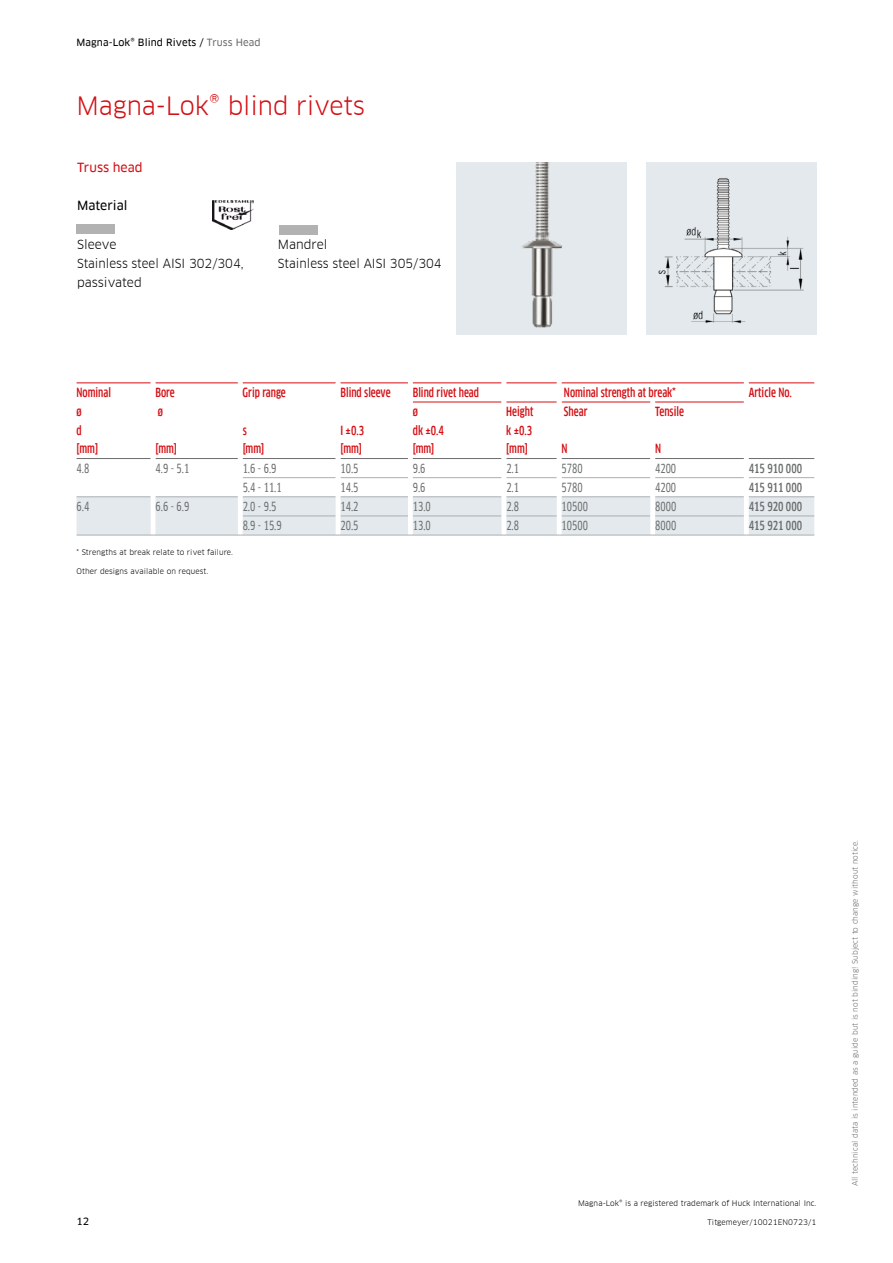
<style>
.page{position:relative;width:893px;height:1263px;background:#fff}
.page>*{position:absolute;margin:0;border:0;box-sizing:border-box;transform-origin:0 0}
.t1{font:24.75px "Clan Offc Pro";letter-spacing:-.005em;color:#d40f14}
.t2{font:500 condensed 12.3px/19.2px "Clan Offc Pro";color:#d40f14}
.t3{font:12.3px "Clan Offc Pro Cond News";color:#6b6e6e}
.t4{font:12.3px "Clan Offc Pro";color:#000;scale:.96 1}
.t5{font:500 condensed 12.3px "Clan Offc Pro";color:#6b6e6e}
.t6{font:12.3px "Clan Offc Pro";color:#000}
.t7{font:12.3px "Clan Offc Pro News";color:#d40f14}
.t8{font:12.3px "Clan Offc Pro News";color:#000}
.t9{font:9.75px "Clan Offc Pro News";letter-spacing:.01em;color:#000}
.t10{font:7.5px "Clan Offc Pro";letter-spacing:.01em;color:#000}
.t11{font:7.5px "Clan Offc Pro";letter-spacing:.01em;color:#6b6e6e}
.s1{color:#6b6e6e}
</style>
<div class="page">
<div style="left:646px;top:163px;width:170px;height:172px;background:#e3e9ec"></div>
<img style="left:658px;top:178px;width:146px;height:146px">
<img style="left:456px;top:163px;width:171px;height:172px">
<div style="left:77px;top:224px;width:38px;height:10px;background:#b3b2b2"></div>
<div style="left:279px;top:225px;width:38px;height:9px;background:#b3b2b2"></div>
<svg style="left:77px;top:497px;width:737px;height:38px;background:#e1e7ea"></svg>
<hr style="left:77px;top:383px;width:74px;height:1px;background:#d40f14">
<hr style="left:155px;top:383px;width:83px;height:1px;background:#d40f14">
<hr style="left:243px;top:383px;width:93px;height:1px;background:#d40f14">
<hr style="left:340px;top:383px;width:68px;height:1px;background:#d40f14">
<hr style="left:413px;top:383px;width:88px;height:1px;background:#d40f14">
<hr style="left:506px;top:383px;width:51px;height:1px;background:#d40f14">
<hr style="left:562px;top:383px;width:91px;height:1px;background:#d40f14">
<hr style="left:653px;top:383px;width:91px;height:1px;background:#d40f14">
<hr style="left:749px;top:383px;width:65px;height:1px;background:#d40f14">
<hr style="left:413px;top:402px;width:88px;height:1px;background:#d40f14">
<hr style="left:506px;top:402px;width:51px;height:1px;background:#d40f14">
<hr style="left:562px;top:402px;width:88px;height:1px;background:#d40f14">
<hr style="left:655px;top:402px;width:89px;height:1px;background:#d40f14">
<hr style="left:77px;top:458px;width:74px;height:1px;background:#6b6e6e">
<hr style="left:155px;top:458px;width:83px;height:1px;background:#6b6e6e">
<hr style="left:243px;top:458px;width:93px;height:1px;background:#6b6e6e">
<hr style="left:340px;top:458px;width:68px;height:1px;background:#6b6e6e">
<hr style="left:413px;top:458px;width:88px;height:1px;background:#6b6e6e">
<hr style="left:506px;top:458px;width:51px;height:1px;background:#6b6e6e">
<hr style="left:562px;top:458px;width:88px;height:1px;background:#6b6e6e">
<hr style="left:655px;top:458px;width:89px;height:1px;background:#6b6e6e">
<hr style="left:749px;top:458px;width:65px;height:1px;background:#6b6e6e">
<hr style="left:243px;top:477px;width:93px;height:1px;background:#acafb2">
<hr style="left:340px;top:477px;width:68px;height:1px;background:#acafb2">
<hr style="left:413px;top:477px;width:88px;height:1px;background:#acafb2">
<hr style="left:506px;top:477px;width:51px;height:1px;background:#acafb2">
<hr style="left:562px;top:477px;width:88px;height:1px;background:#acafb2">
<hr style="left:655px;top:477px;width:89px;height:1px;background:#acafb2">
<hr style="left:749px;top:477px;width:65px;height:1px;background:#acafb2">
<hr style="left:77px;top:496px;width:74px;height:1px;background:#acafb2">
<hr style="left:243px;top:496px;width:93px;height:1px;background:#acafb2">
<hr style="left:340px;top:496px;width:68px;height:1px;background:#acafb2">
<hr style="left:413px;top:496px;width:88px;height:1px;background:#acafb2">
<hr style="left:506px;top:496px;width:51px;height:1px;background:#acafb2">
<hr style="left:562px;top:496px;width:88px;height:1px;background:#acafb2">
<hr style="left:655px;top:496px;width:89px;height:1px;background:#acafb2">
<hr style="left:749px;top:496px;width:65px;height:1px;background:#acafb2">
<hr style="left:243px;top:516px;width:93px;height:1px;background:#acafb2">
<hr style="left:340px;top:516px;width:68px;height:1px;background:#acafb2">
<hr style="left:413px;top:516px;width:88px;height:1px;background:#acafb2">
<hr style="left:506px;top:516px;width:51px;height:1px;background:#acafb2">
<hr style="left:562px;top:516px;width:88px;height:1px;background:#acafb2">
<hr style="left:655px;top:516px;width:89px;height:1px;background:#acafb2">
<hr style="left:749px;top:516px;width:65px;height:1px;background:#acafb2">
<hr style="left:155px;top:496px;width:83px;height:1px;background:#acafb2">
<hr style="left:151px;top:497px;width:4px;height:19px;background:#fff">
<div style="left:238px;top:497px;width:5px;height:19px;background:#fff"></div>
<hr style="left:336px;top:497px;width:4px;height:19px;background:#fff">
<div style="left:408px;top:497px;width:5px;height:19px;background:#fff"></div>
<div style="left:501px;top:497px;width:5px;height:19px;background:#fff"></div>
<div style="left:557px;top:497px;width:5px;height:19px;background:#fff"></div>
<div style="left:650px;top:497px;width:5px;height:19px;background:#fff"></div>
<div style="left:744px;top:497px;width:5px;height:19px;background:#fff"></div>
<hr style="left:151px;top:516px;width:4px;height:19px;background:#fff">
<div style="left:238px;top:516px;width:5px;height:19px;background:#fff"></div>
<hr style="left:336px;top:516px;width:4px;height:19px;background:#fff">
<div style="left:408px;top:516px;width:5px;height:19px;background:#fff"></div>
<div style="left:501px;top:516px;width:5px;height:19px;background:#fff"></div>
<div style="left:557px;top:516px;width:5px;height:19px;background:#fff"></div>
<div style="left:650px;top:516px;width:5px;height:19px;background:#fff"></div>
<div style="left:744px;top:516px;width:5px;height:19px;background:#fff"></div>
<hr style="left:77px;top:535px;width:76px;height:1px;background:#acafb2">
<hr style="left:153px;top:535px;width:87px;height:1px;background:#acafb2">
<hr style="left:240px;top:535px;width:98px;height:1px;background:#acafb2">
<hr style="left:338px;top:535px;width:72px;height:1px;background:#acafb2">
<hr style="left:410px;top:535px;width:94px;height:1px;background:#acafb2">
<hr style="left:504px;top:535px;width:55px;height:1px;background:#acafb2">
<hr style="left:559px;top:535px;width:94px;height:1px;background:#acafb2">
<hr style="left:653px;top:535px;width:93px;height:1px;background:#acafb2">
<hr style="left:746px;top:535px;width:68px;height:1px;background:#acafb2">
<img style="left:213px;top:201px;width:40px;height:29px">
<h3 class="t9" style="left:77px;top:37px;width:186px">Magna-Lok® Blind Rivets / <span class="s1">Truss Head</span></h3>
<h1 class="t1" style="left:77px;top:91px;width:290px">Magna-Lok® blind rivets</h1>
<h2 class="t7" style="left:77px;top:160px;width:67px">Truss head</h2>
<h2 class="t8" style="left:77px;top:199px;width:52px">Material</h2>
<h2 class="t6" style="left:77px;top:237px;width:41px">Sleeve</h2>
<h2 class="t6" style="left:278px;top:237px;width:51px">Mandrel</h2>
<h2 class="t4" style="left:77px;top:256px;width:175px">Stainless steel AISI 302/304,</h2>
<h2 class="t4" style="left:278px;top:256px;width:172px">Stainless steel AISI 305/304</h2>
<h2 class="t6" style="left:77px;top:275px;width:66px">passivated</h2>
<h2 class="t2" style="left:77px;top:383px;width:36px">Nominal</h2>
<h2 class="t2" style="left:155px;top:383px;width:21px">Bore</h2>
<h2 class="t2" style="left:243px;top:383px;width:45px">Grip range</h2>
<h2 class="t2" style="left:340px;top:383px;width:52px">Blind sleeve</h2>
<h2 class="t2" style="left:413px;top:383px;width:68px">Blind rivet head</h2>
<h2 class="t2" style="left:564px;top:383px;width:114px">Nominal strength at break*</h2>
<h2 class="t2" style="left:749px;top:383px;width:45px">Article No.</h2>
<h2 class="t2" style="left:77px;top:402px;width:7px">ø d</h2>
<h2 class="t2" style="left:158px;top:402px;width:7px">ø</h2>
<h2 class="t2" style="left:413px;top:402px;width:33px">ø<br>dk ±0.4</h2>
<h2 class="t2" style="left:506px;top:402px;width:29px">Height k ±0.3</h2>
<h2 class="t2" style="left:564px;top:402px;width:25px">Shear</h2>
<h2 class="t2" style="left:655px;top:402px;width:30px">Tensile</h2>
<h2 class="t2" style="left:243px;top:421px;width:6px">s</h2>
<h2 class="t2" style="left:340px;top:421px;width:25px">I ±0.3</h2>
<h2 class="t2" style="left:77px;top:439px;width:23px">[mm]</h2>
<h2 class="t2" style="left:155px;top:439px;width:23px">[mm]</h2>
<h2 class="t2" style="left:243px;top:439px;width:23px">[mm]</h2>
<h2 class="t2" style="left:340px;top:439px;width:23px">[mm]</h2>
<h2 class="t2" style="left:413px;top:439px;width:23px">[mm]</h2>
<h2 class="t2" style="left:506px;top:439px;width:23px">[mm]</h2>
<h2 class="t2" style="left:562px;top:439px;width:8px">N</h2>
<h2 class="t2" style="left:655px;top:439px;width:8px">N</h2>
<h2 class="t3" style="left:77px;top:461px;width:14px">4.8</h2>
<h2 class="t3" style="left:156px;top:461px;width:35px">4.9 - 5.1</h2>
<h2 class="t3" style="left:243px;top:461px;width:35px">1.6 - 6.9</h2>
<h2 class="t3" style="left:340px;top:461px;width:20px">10.5</h2>
<h2 class="t3" style="left:413px;top:461px;width:14px">9.6</h2>
<h2 class="t3" style="left:506px;top:461px;width:14px">2.1</h2>
<h2 class="t3" style="left:562px;top:461px;width:23px">5780</h2>
<h2 class="t3" style="left:655px;top:461px;width:23px">4200</h2>
<h2 class="t5" style="left:749px;top:461px;width:55px">415 910 000</h2>
<h2 class="t3" style="left:243px;top:480px;width:41px">5.4 - 11.1</h2>
<h2 class="t3" style="left:340px;top:480px;width:20px">14.5</h2>
<h2 class="t3" style="left:413px;top:480px;width:14px">9.6</h2>
<h2 class="t3" style="left:506px;top:480px;width:14px">2.1</h2>
<h2 class="t3" style="left:562px;top:480px;width:23px">5780</h2>
<h2 class="t3" style="left:655px;top:480px;width:23px">4200</h2>
<h2 class="t5" style="left:749px;top:480px;width:55px">415 911 000</h2>
<h2 class="t3" style="left:77px;top:499px;width:14px">6.4</h2>
<h2 class="t3" style="left:156px;top:499px;width:35px">6.6 - 6.9</h2>
<h2 class="t3" style="left:243px;top:499px;width:35px">2.0 - 9.5</h2>
<h2 class="t3" style="left:340px;top:499px;width:20px">14.2</h2>
<h2 class="t3" style="left:413px;top:499px;width:20px">13.0</h2>
<h2 class="t3" style="left:506px;top:499px;width:14px">2.8</h2>
<h2 class="t3" style="left:562px;top:499px;width:28px">10500</h2>
<h2 class="t3" style="left:655px;top:499px;width:23px">8000</h2>
<h2 class="t5" style="left:749px;top:499px;width:55px">415 920 000</h2>
<h2 class="t3" style="left:243px;top:518px;width:41px">8.9 - 15.9</h2>
<h2 class="t3" style="left:340px;top:518px;width:20px">20.5</h2>
<h2 class="t3" style="left:413px;top:518px;width:20px">13.0</h2>
<h2 class="t3" style="left:506px;top:518px;width:14px">2.8</h2>
<h2 class="t3" style="left:562px;top:518px;width:28px">10500</h2>
<h2 class="t3" style="left:655px;top:518px;width:23px">8000</h2>
<h2 class="t5" style="left:749px;top:518px;width:55px">415 921 000</h2>
<p class="t10" style="left:77px;top:548px;width:158px">* Strengths at break relate to rivet failure.</p>
<p class="t10" style="left:77px;top:567px;width:133px">Other designs available on request.</p>
<p class="t10" style="left:578px;top:1198px;width:240px">Magna-Lok® is a registered trademark of Huck International Inc.</p>
<h3 class="t9" style="left:77px;top:1215px;width:14px">12</h3>
<p class="t10" style="left:707px;top:1217px;width:110px">Titgemeyer/10021EN0723/1</p>
<p class="t11" style="left:850px;top:1186px;width:348px;rotate:-90deg">All technical data is intended as a guide but is not binding! Subject to change without notice.</p>
</div>
